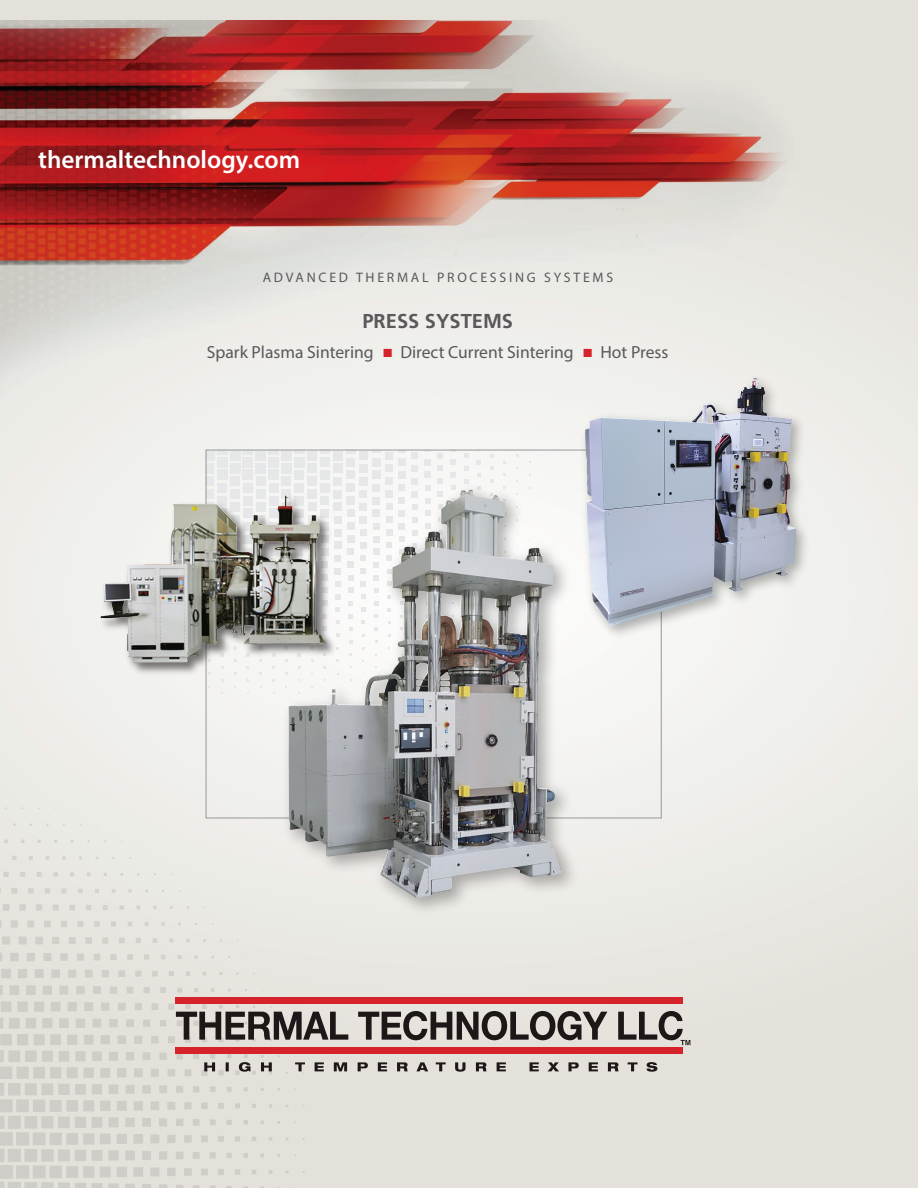
<style>
.page{position:relative;width:918px;height:1188px;background:#eaeae5}
.page>*{position:absolute;margin:0;border:0;box-sizing:border-box;transform-origin:0 0}
.t1{font:600 25.2px "Myriad Pro";color:#fff}
.t2{font:20.1px "Freeway Demi";color:#59585b}
.t3{font:17.55px "Myriad Pro";color:#59585b}
.t4{font:13.8px "Myriad Pro";letter-spacing:.2em;color:#59585b}
.s1{font-family:"Arial";color:#d5222b}
</style>
<div class="page">
<img style="left:0;top:20px;width:811px;height:390px">
<svg style="left:0;top:807px;width:321px;height:381px;fill:#e4e1da"></svg>
<svg style="left:176px;top:1011px;width:507px;height:29px"></svg>
<svg style="left:204px;top:1062px;width:453px;height:10px"></svg>
<div style="left:176px;top:1047px;width:507px;height:6px;background:#d5222b"></div>
<div style="left:176px;top:997px;width:507px;height:6px;background:#d5222b"></div>
<svg style="left:681px;top:1040px;width:9px;height:5px"></svg>
<div style="left:205px;top:489px;width:9px;height:10px;background:#e6e7e8"></div>
<div style="left:205px;top:476px;width:9px;height:10px;background:#e6e7e8"></div>
<div style="left:205px;top:463px;width:9px;height:10px;background:#e6e7e8"></div>
<div style="left:205px;top:450px;width:10px;height:11px;background:#e6e7e8"></div>
<div style="left:217px;top:483px;width:10px;height:10px;background:#e6e7e8"></div>
<div style="left:217px;top:470px;width:10px;height:10px;background:#e6e7e8"></div>
<div style="left:217px;top:457px;width:10px;height:10px;background:#e6e7e8"></div>
<svg style="left:217px;top:449px;width:11px;height:6px"></svg>
<div style="left:230px;top:489px;width:10px;height:10px;background:#e6e7e8"></div>
<div style="left:230px;top:476px;width:10px;height:10px;background:#e6e7e8"></div>
<div style="left:230px;top:463px;width:10px;height:11px;background:#e6e7e8"></div>
<div style="left:230px;top:450px;width:10px;height:11px;background:#e6e7e8"></div>
<div style="left:243px;top:483px;width:10px;height:10px;background:#e6e7e8"></div>
<div style="left:243px;top:470px;width:10px;height:10px;background:#e6e7e8"></div>
<div style="left:243px;top:457px;width:10px;height:10px;background:#e6e7e8"></div>
<svg style="left:243px;top:449px;width:10px;height:6px"></svg>
<div style="left:256px;top:489px;width:10px;height:10px;background:#e6e7e8"></div>
<div style="left:256px;top:476px;width:10px;height:10px;background:#e6e7e8"></div>
<div style="left:256px;top:463px;width:10px;height:11px;background:#e6e7e8"></div>
<div style="left:256px;top:450px;width:10px;height:11px;background:#e6e7e8"></div>
<div style="left:269px;top:483px;width:10px;height:10px;background:#e6e7e8"></div>
<div style="left:268px;top:470px;width:11px;height:10px;background:#e6e7e8"></div>
<div style="left:268px;top:457px;width:11px;height:10px;background:#e6e7e8"></div>
<svg style="left:268px;top:449px;width:11px;height:6px"></svg>
<div style="left:282px;top:476px;width:9px;height:10px;background:#e6e7e8"></div>
<div style="left:281px;top:463px;width:10px;height:10px;background:#e6e7e8"></div>
<div style="left:281px;top:450px;width:11px;height:11px;background:#e6e7e8"></div>
<div style="left:294px;top:470px;width:10px;height:10px;background:#e6e7e8"></div>
<div style="left:294px;top:457px;width:10px;height:10px;background:#e6e7e8"></div>
<svg style="left:294px;top:449px;width:10px;height:5px"></svg>
<div style="left:307px;top:464px;width:10px;height:9px;background:#e6e7e8"></div>
<div style="left:307px;top:451px;width:10px;height:10px;background:#e6e7e8"></div>
<div style="left:320px;top:470px;width:10px;height:10px;background:#e6e7e8"></div>
<div style="left:320px;top:457px;width:10px;height:10px;background:#e6e7e8"></div>
<svg style="left:320px;top:449px;width:10px;height:5px"></svg>
<div style="left:333px;top:464px;width:9px;height:9px;background:#e6e7e8"></div>
<div style="left:333px;top:451px;width:9px;height:9px;background:#e6e7e8"></div>
<div style="left:346px;top:470px;width:9px;height:9px;background:#e6e7e8"></div>
<div style="left:346px;top:458px;width:9px;height:9px;background:#e6e7e8"></div>
<svg style="left:346px;top:449px;width:9px;height:5px"></svg>
<div style="left:359px;top:464px;width:9px;height:9px;background:#e6e7e8"></div>
<div style="left:359px;top:451px;width:9px;height:9px;background:#e6e7e8"></div>
<div style="left:372px;top:471px;width:8px;height:8px;background:#e6e7e8"></div>
<div style="left:372px;top:458px;width:8px;height:8px;background:#e6e7e8"></div>
<div style="left:385px;top:465px;width:8px;height:7px;background:#e6e7e8"></div>
<div style="left:385px;top:452px;width:8px;height:8px;background:#e6e7e8"></div>
<div style="left:398px;top:471px;width:8px;height:7px;background:#e6e7e8"></div>
<div style="left:398px;top:458px;width:8px;height:8px;background:#e6e7e8"></div>
<div style="left:411px;top:465px;width:7px;height:7px;background:#e6e7e8"></div>
<div style="left:411px;top:452px;width:7px;height:7px;background:#e6e7e8"></div>
<div style="left:424px;top:459px;width:7px;height:6px;background:#e6e7e8"></div>
<img style="left:575px;top:366px;width:236px;height:281px">
<img style="left:585px;top:381px;width:212px;height:245px">
<img style="left:276px;top:477px;width:310px;height:445px">
<img style="left:425px;top:490px;width:44px;height:59px">
<img style="left:134px;top:491px;width:206px;height:187px">
<img style="left:100px;top:494px;width:232px;height:173px">
<h1 class="t1" style="left:38px;top:144px;width:263px">thermaltechnology.com</h1>
<p class="t4" style="left:263px;top:269px;width:352px">ADVANCED THERMAL PROCESSING SYSTEMS</p>
<p class="t2" style="left:362px;top:310px;width:152px">PRESS SYSTEMS</p>
<p class="t3" style="left:207px;top:341px;width:463px">Spark Plasma Sintering <span class="s1">■</span> Direct Current Sintering <span class="s1">■</span> Hot Press</p>
</div>
